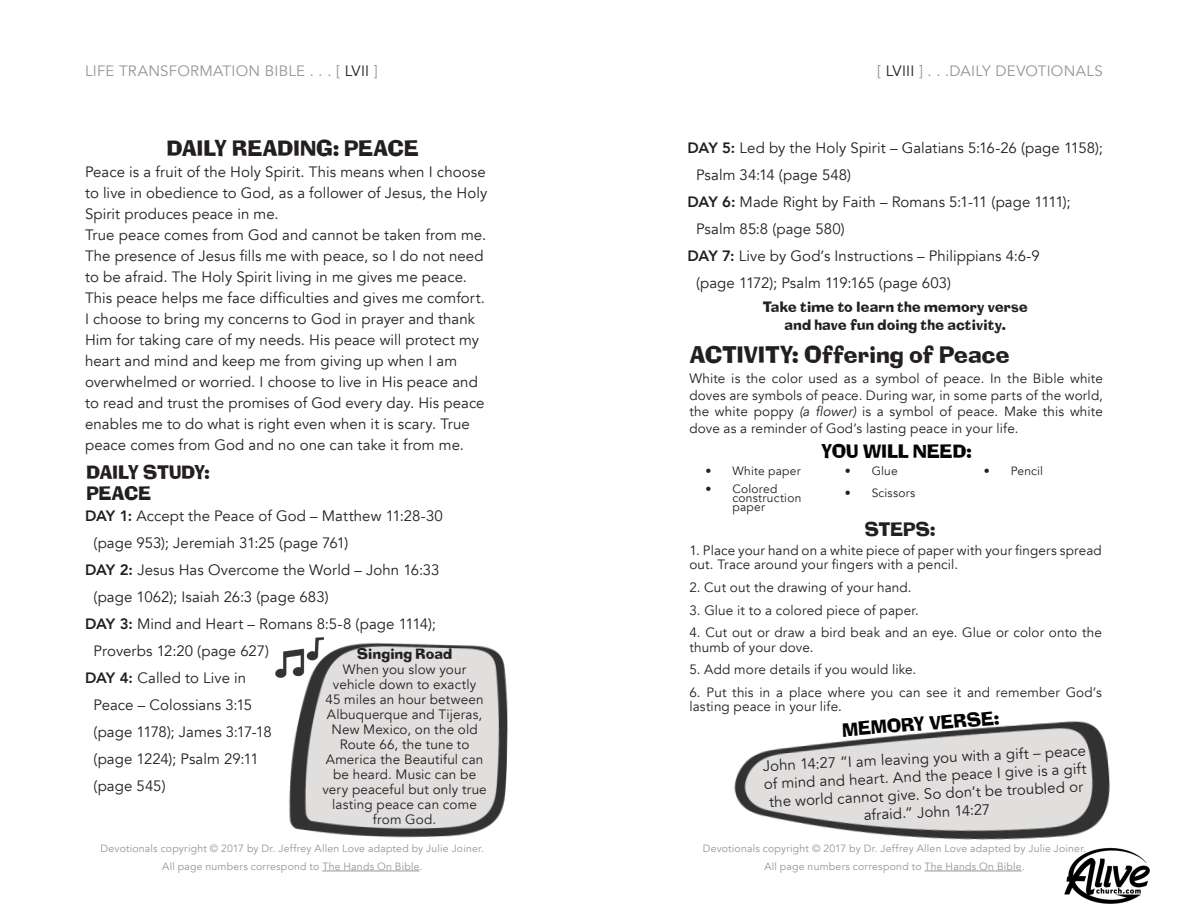
<style>
.page{position:relative;width:1188px;height:918px;background:#fff}
.page>*{position:absolute;margin:0;border:0;box-sizing:border-box;transform-origin:0 0}
.Title___1{font:24px "Adlib";letter-spacing:-.005em;color:#231f20}
.SubTitle___1{font:22.5px "Adlib";letter-spacing:.005em;color:#231f20}
.Title___1-2{font:19.5px "Adlib";letter-spacing:.005em;color:#040503}
.SubTitle___1-2{font:19.5px "Adlib";letter-spacing:-.005em;color:#231f20}
.Title___1-3{font:19.5px "Adlib";letter-spacing:.005em;color:#231f20}
.SubTitle___1-3{font:15px/21px "Avenir";letter-spacing:.005em;color:#231f20}
.Main_Quote{font:15px/18px "Avenir";color:#231f20;text-align:center}
.t1{font:15px "Avenir";letter-spacing:.015em;color:#939598}
.SubTitle___1-4{font:15px "Adlib";letter-spacing:.01em;color:#231f20}
.Main_Quote-2{font:15px "Adlib";letter-spacing:.015em;color:#231f20}
.Text_1{font:13.5px/14.2px "Avenir";letter-spacing:.01em;color:#231f20}
.Main_Quote-3{font:13.5px/15px "Avenir";letter-spacing:.01em;color:#231f20;text-align:center}
.t2{font:12px/9px "Avenir";letter-spacing:.015em;color:#231f20}
.Text_1-2{font:10.5px/18px "Avenir";letter-spacing:.02em;color:#939598;text-align:center}
.s1{color:#231f20}
.s2{font-weight:800}
.s3{font-style:italic}
</style>
<div class="page">
<img style="left:289px;top:642px;width:219px;height:196px">
<img style="left:734px;top:721px;width:379px;height:127px">
<img style="left:275px;top:637px;width:49px;height:41px">
<hr style="left:925px;top:871px;width:97px;height:1px;background:#939598">
<hr style="left:322px;top:871px;width:98px;height:1px;background:#939598">
<img style="left:1064px;top:848px;width:86px;height:56px">
<p class="t1" style="left:85px;top:61px;width:294px">LIFE TRANSFORMATION BIBLE . . . [ <span class="s1">LVII</span> ]</p>
<p class="t1" style="left:877px;top:61px;width:227px">[ <span class="s1">LVIII</span> ] . . .DAILY DEVOTIONALS</p>
<p class="SubTitle___1" style="left:167px;top:136px;width:253px">DAILY READING: PEACE</p>
<p class="SubTitle___1-3" style="left:85px;top:162px;width:404px;text-align:justify">Peace is a fruit of the Holy Spirit. This means when I choose to live in obedience to God, as a follower of Jesus, the Holy Spirit produces peace in me.</p>
<p class="SubTitle___1-3" style="left:85px;top:225px;width:403px">True peace comes from God and cannot be taken from me.<br>The presence of Jesus fills me with peace, so I do not need to be afraid. The Holy Spirit living in me gives me peace.<br>This peace helps me face difficulties and gives me comfort.<br>I choose to bring my concerns to God in prayer and thank Him for taking care of my needs. His peace will protect my heart and mind and keep me from giving up when I am overwhelmed or worried. I choose to live in His peace and to read and trust the promises of God every day. His peace enables me to do what is right even when it is scary. True peace comes from God and no one can take it from me.</p>
<p class="SubTitle___1-2" style="left:87px;top:461px;width:125px">DAILY STUDY:</p>
<p class="SubTitle___1-2" style="left:87px;top:482px;width:66px">PEACE</p>
<p class="SubTitle___1-3" style="left:94px;top:503px;width:351px;line-height:27px;text-indent:-9px"><span class="s2">DAY 1:</span> Accept the Peace of God – Matthew 11:28-30 (page 953); Jeremiah 31:25 (page 761)</p>
<p class="SubTitle___1-3" style="left:94px;top:557px;width:348px;line-height:27px;text-indent:-9px"><span class="s2">DAY 2:</span> Jesus Has Overcome the World – John 16:33 (page 1062); Isaiah 26:3 (page 683)</p>
<p class="SubTitle___1-3" style="left:94px;top:611px;width:344px;line-height:27px;text-indent:-9px"><span class="s2">DAY 3:</span> Mind and Heart – Romans 8:5-8 (page 1114);<br>Proverbs 12:20 (page 627)</p>
<p class="SubTitle___1-3" style="left:94px;top:665px;width:180px;line-height:27px;text-indent:-9px"><span class="s2">DAY 4:</span> Called to Live in<br>Peace – Colossians 3:15 (page 1178); James 3:17-18 (page 1224); Psalm 29:11 (page 545)</p>
<p class="Main_Quote-2" style="left:357px;top:645px;width:97px">Singing Road</p>
<p class="Main_Quote-3" style="left:322px;top:662px;width:166px">When you slow your vehicle down to exactly<br>45 miles an hour between<br>Albuquerque and Tijeras,<br>New Mexico, on the old<br>Route 66, the tune to<br>America the Beautiful can be heard. Music can be very peaceful but only true lasting peace can come from God.</p>
<p class="Text_1-2" style="left:101px;top:840px;width:385px">Devotionals copyright © 2017 by Dr. Jeffrey Allen Love adapted by Julie Joiner.<br>All page numbers correspond to The Hands On Bible.</p>
<p class="SubTitle___1-3" style="left:696px;top:134px;width:408px;line-height:27px;text-indent:-9px"><span class="s2">DAY 5:</span> Led by the Holy Spirit – Galatians 5:16-26 (page 1158);<br>Psalm 34:14 (page 548)</p>
<p class="SubTitle___1-3" style="left:696px;top:188px;width:376px;line-height:27px;text-indent:-9px"><span class="s2">DAY 6:</span> Made Right by Faith – Romans 5:1-11 (page 1111);<br>Psalm 85:8 (page 580)</p>
<p class="SubTitle___1-3" style="left:696px;top:242px;width:345px;line-height:27px;text-indent:-9px"><span class="s2">DAY 7:</span> Live by God’s Instructions – Philippians 4:6-9 (page 1172); Psalm 119:165 (page 603)</p>
<p class="SubTitle___1-4" style="left:763px;top:298px;width:267px">Take time to learn the memory verse</p>
<p class="SubTitle___1-4" style="left:785px;top:316px;width:223px">and have fun doing the activity.</p>
<p class="Title___1" style="left:689px;top:342px;width:322px">ACTIVITY: Offering of Peace</p>
<p class="Text_1" style="left:689px;top:371px;width:415px;line-height:16.5px;text-align:justify">White is the color used as a symbol of peace. In the Bible white doves are symbols of peace. During war, in some parts of the world, the white poppy <span class="s3">(a flower)</span> is a symbol of peace. Make this white dove as a reminder of God’s lasting peace in your life.</p>
<p class="t2" style="left:706px;top:467px;width:97px">• White paper</p>
<p class="t2" style="left:733px;top:484px;width:70px;text-indent:-27px">• Colored construction paper</p>
<p class="Title___1-2" style="left:821px;top:441px;width:152px">YOU WILL NEED:</p>
<p class="t2" style="left:845px;top:467px;width:55px">• Glue</p>
<p class="t2" style="left:845px;top:489px;width:72px">• Scissors</p>
<p class="Title___1-3" style="left:865px;top:518px;width:72px">STEPS:</p>
<p class="t2" style="left:984px;top:467px;width:61px">• Pencil</p>
<p class="Text_1" style="left:689px;top:543px;width:414px">1. Place your hand on a white piece of paper with your fingers spread out. Trace around your fingers with a pencil.</p>
<p class="Text_1" style="left:689px;top:580px;width:224px">2. Cut out the drawing of your hand.</p>
<p class="Text_1" style="left:689px;top:603px;width:231px">3. Glue it to a colored piece of paper.</p>
<p class="Text_1" style="left:689px;top:626px;width:414px">4. Cut out or draw a bird beak and an eye. Glue or color onto the thumb of your dove.</p>
<p class="Text_1" style="left:689px;top:663px;width:228px">5. Add more details if you would like.</p>
<p class="Text_1" style="left:689px;top:686px;width:414px">6. Put this in a place where you can see it and remember God’s lasting peace in your life.</p>
<p class="Title___1-2" style="left:841px;top:720px;width:159px;rotate:-5deg">MEMORY VERSE:</p>
<p class="Main_Quote" style="left:763px;top:758px;width:325px;rotate:-3deg">John 14:27 “I am leaving you with a gift – peace of mind and heart. And the peace I give is a gift the world cannot give. So don’t be troubled or afraid.” John 14:27</p>
<p class="Text_1-2" style="left:703px;top:840px;width:385px">Devotionals copyright © 2017 by Dr. Jeffrey Allen Love adapted by Julie Joiner.<br>All page numbers correspond to The Hands On Bible.</p>
</div>
